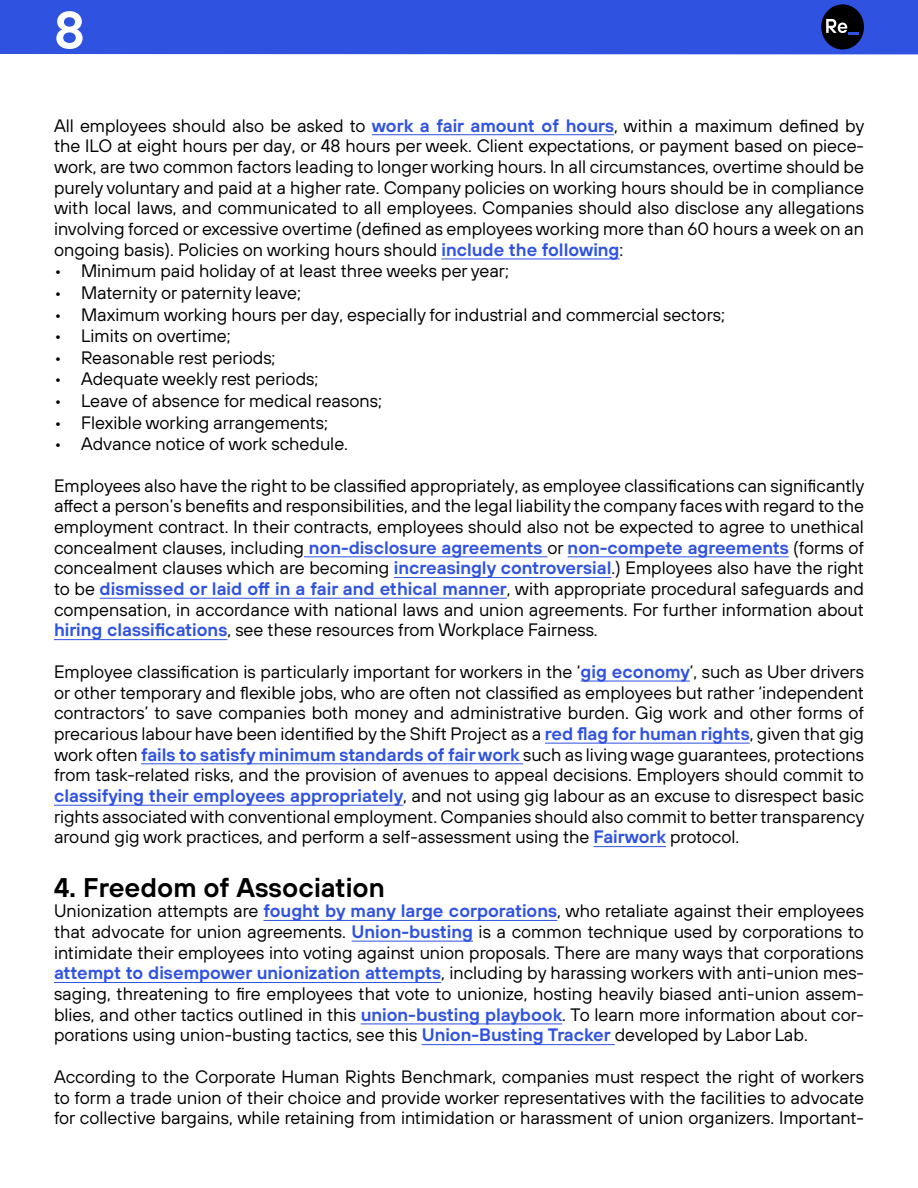
<style>
.page{position:relative;width:918px;height:1188px;background:#fff}
.page>*{position:absolute;margin:0;border:0;box-sizing:border-box;transform-origin:0 0}
.t1{font:600 52.5px "TT Hoves";color:#fff}
.t2{font:600 27px "TT Hoves";color:#000}
.t3{font:18px/20.7px "TT Hoves";color:#000;text-align:justify}
.s1{font-weight:600;color:#2f52e0}
</style>
<div class="page">
<div style="left:0;top:0;width:918px;height:54px;background:#2f52e0"></div>
<hr style="left:372px;top:134px;width:242px;height:1px;background:#2f52e0">
<hr style="left:441px;top:258px;width:179px;height:1px;background:#2f52e0">
<hr style="left:304px;top:556px;width:244px;height:1px;background:#2f52e0">
<hr style="left:568px;top:556px;width:221px;height:1px;background:#2f52e0">
<hr style="left:394px;top:577px;width:217px;height:1px;background:#2f52e0">
<hr style="left:100px;top:598px;width:407px;height:1px;background:#2f52e0">
<hr style="left:54px;top:639px;width:173px;height:1px;background:#2f52e0">
<hr style="left:581px;top:681px;width:109px;height:1px;background:#2f52e0">
<hr style="left:545px;top:743px;width:205px;height:1px;background:#2f52e0">
<hr style="left:141px;top:763px;width:382px;height:1px;background:#2f52e0">
<hr style="left:54px;top:805px;width:349px;height:1px;background:#2f52e0">
<hr style="left:594px;top:846px;width:72px;height:1px;background:#2f52e0">
<hr style="left:263px;top:920px;width:294px;height:1px;background:#2f52e0">
<hr style="left:352px;top:941px;width:121px;height:1px;background:#2f52e0">
<hr style="left:54px;top:982px;width:387px;height:1px;background:#2f52e0">
<hr style="left:361px;top:1023px;width:201px;height:1px;background:#2f52e0">
<hr style="left:422px;top:1044px;width:193px;height:1px;background:#2f52e0">
<div style="left:821px;top:4px;width:43px;height:46px;background:#000;border-radius:50%"></div>
<svg style="left:826px;top:19px;width:33px;height:16px"></svg>
<h1 class="t1" style="left:54px;top:-5px;width:32px">8</h1>
<p class="t3" style="left:54px;top:115px;width:812px">All employees should also be asked to <span class="s1">work a fair amount of hours</span>, within a maximum defined by the ILO at eight hours per day, or 48 hours per week. Client expectations, or payment based on piece&shy;work, are two common factors leading to longer working hours. In all circumstances, overtime should be purely voluntary and paid at a higher rate. Company policies on working hours should be in compliance with local laws, and communicated to all employees. Companies should also disclose any allegations involving forced or excessive overtime (defined as employees working more than 60 hours a week on an ongoing basis). Policies on working hours should <span class="s1">include the following</span>:</p>
<p class="t3" style="left:54px;top:261px;width:456px">• Minimum paid holiday of at least three weeks per year;</p>
<p class="t3" style="left:54px;top:282px;width:248px">• Maternity or paternity leave;</p>
<p class="t3" style="left:54px;top:304px;width:672px">• Maximum working hours per day, especially for industrial and commercial sectors;</p>
<p class="t3" style="left:54px;top:325px;width:178px">• Limits on overtime;</p>
<p class="t3" style="left:54px;top:347px;width:223px">• Reasonable rest periods;</p>
<p class="t3" style="left:54px;top:369px;width:266px">• Adequate weekly rest periods;</p>
<p class="t3" style="left:54px;top:390px;width:329px">• Leave of absence for medical reasons;</p>
<p class="t3" style="left:54px;top:412px;width:276px">• Flexible working arrangements;</p>
<p class="t3" style="left:54px;top:433px;width:296px">• Advance notice of work schedule.</p>
<p class="t3" style="left:54px;top:475px;width:812px">Employees also have the right to be classified appropriately, as employee classifications can significantly affect a person’s benefits and responsibilities, and the legal liability the company faces with regard to the employment contract. In their contracts, employees should also not be expected to agree to unethical concealment clauses, including <span class="s1">non-disclosure agreements</span> or <span class="s1">non-compete agreements</span> (forms of concealment clauses which are becoming <span class="s1">increasingly controversial</span>.) Employees also have the right to be <span class="s1">dismissed or laid off in a fair and ethical manner</span>, with appropriate procedural safeguards and compensation, in accordance with national laws and union agreements. For further information about <span class="s1">hiring classifications</span>, see these resources from Workplace Fairness.</p>
<p class="t3" style="left:54px;top:661px;width:812px">Employee classification is particularly important for workers in the ‘<span class="s1">gig economy</span>’, such as Uber drivers or other temporary and flexible jobs, who are often not classified as employees but rather ‘independent contractors’ to save companies both money and administrative burden. Gig work and other forms of precarious labour have been identified by the Shift Project as a <span class="s1">red flag for human rights</span>, given that gig work often <span class="s1">fails to satisfy minimum standards of fair work</span> such as living wage guarantees, protections from task-related risks, and the provision of avenues to appeal decisions. Employers should commit to <span class="s1">classifying their employees appropriately</span>, and not using gig labour as an excuse to disrespect basic rights associated with conventional employment. Companies should also commit to better transparency around gig work practices, and perform a self-assessment using the <span class="s1">Fairwork</span> protocol.</p>
<h2 class="t2" style="left:54px;top:869px;width:332px">4. Freedom of Association</h2>
<p class="t3" style="left:54px;top:900px;width:812px">Unionization attempts are <span class="s1">fought by many large corporations</span>, who retaliate against their employees that advocate for union agreements. <span class="s1">Union-busting</span> is a common technique used by corporations to intimidate their employees into voting against union proposals. There are many ways that corporations <span class="s1">attempt to disempower unionization attempts</span>, including by harassing workers with anti-union mes&shy;saging, threatening to fire employees that vote to unionize, hosting heavily biased anti-union assem&shy;blies, and other tactics outlined in this <span class="s1">union-busting playbook</span>. To learn more information about cor&shy;porations using union-busting tactics, see this <span class="s1">Union-Busting Tracker</span> developed by Labor Lab.</p>
<p class="t3" style="left:54px;top:1066px;width:811px">According to the Corporate Human Rights Benchmark, companies must respect the right of workers to form a trade union of their choice and provide worker representatives with the facilities to advocate for collective bargains, while retaining from intimidation or harassment of union organizers. Important-</p>
</div>
